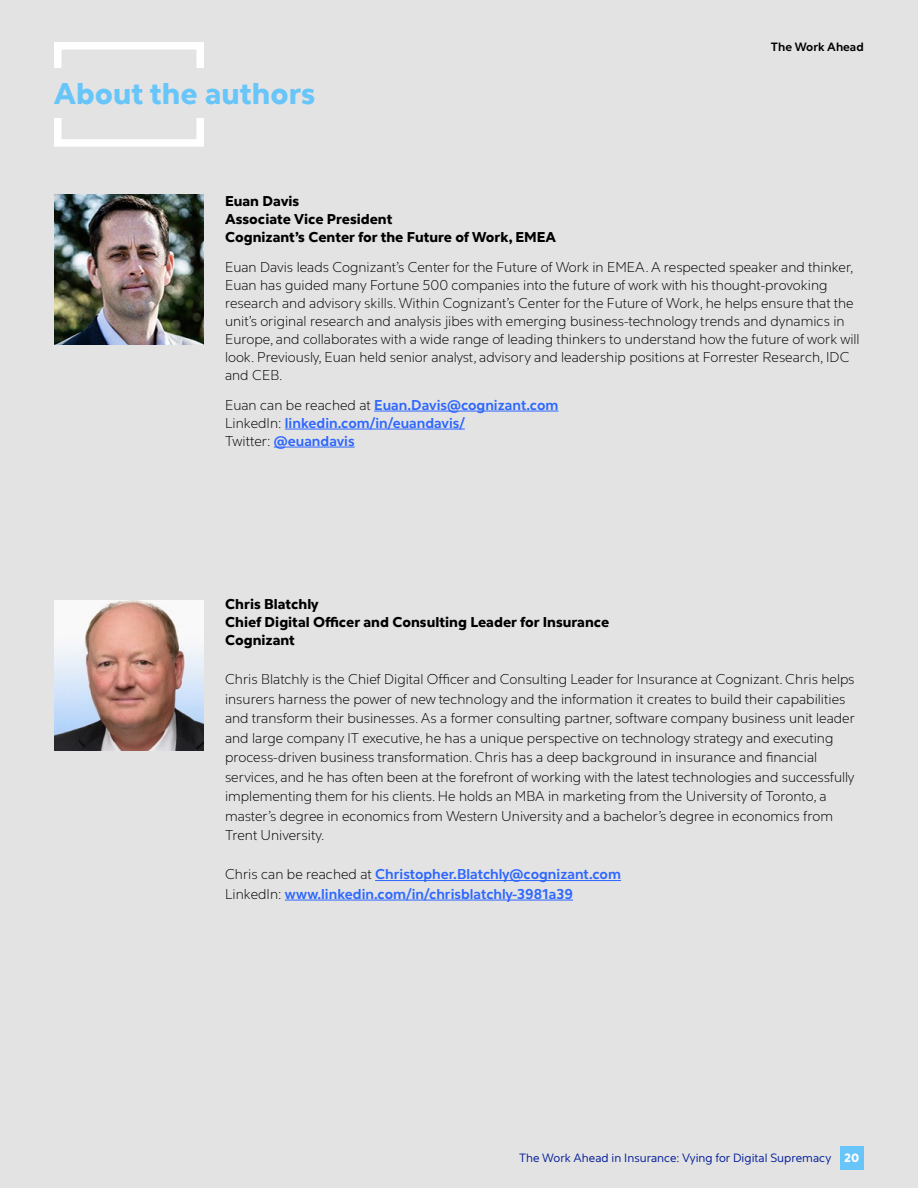
<style>
.page{position:relative;width:918px;height:1188px;background:#e3e3e3}
.page>*{position:absolute;margin:0;border:0;box-sizing:border-box;transform-origin:0 0}
.t1{font:800 30px "Cognizant Sans";color:#67c5f9}
.t2{font:300 14.25px/19.5px "Cognizant Sans";color:#000}
.t3{font:700 14.25px/18px "Cognizant Sans";color:#2d67ff}
.t4{font:800 14.25px/18px "Cognizant Sans";color:#000}
.t5{font:12px "Cognizant Sans";color:#031c99}
.t6{font:700 12px "Cognizant Sans";color:#000}
.s1{font-weight:300;color:#000}
.s2{font-weight:800;color:#fff}
</style>
<div class="page">
<hr style="left:374px;top:411px;width:184px;height:1px;background:#2d67ff">
<hr style="left:285px;top:429px;width:180px;height:1px;background:#2d67ff">
<hr style="left:274px;top:447px;width:81px;height:1px;background:#2d67ff">
<hr style="left:375px;top:880px;width:246px;height:1px;background:#2d67ff">
<hr style="left:285px;top:900px;width:288px;height:1px;background:#2d67ff">
<div style="left:54px;top:42px;width:150px;height:105px;border:8px solid #fff"></div>
<div style="left:0;top:68px;width:369px;height:50px;background:#e3e3e3"></div>
<img style="left:54px;top:195px;width:150px;height:150px">
<img style="left:54px;top:600px;width:150px;height:150px">
<div style="left:840px;top:1146px;width:24px;height:24px;background:#67c5f9"></div>
<h1 class="t1" style="left:54px;top:74px;width:263px">About the authors</h1>
<p class="t6" style="left:771px;top:39px;width:94px">The Work Ahead</p>
<p class="t4" style="left:225px;top:192px;width:333px">Euan Davis<br>Associate Vice President<br>Cognizant’s Center for the Future of Work, EMEA</p>
<p class="t2" style="left:225px;top:258px;width:636px;line-height:18px">Euan Davis leads Cognizant’s Center for the Future of Work in EMEA. A respected speaker and thinker, Euan has guided many Fortune 500 companies into the future of work with his thought-provoking research and advisory skills. Within Cognizant’s Center for the Future of Work, he helps ensure that the unit’s original research and analysis jibes with emerging business-technology trends and dynamics in Europe, and collaborates with a wide range of leading thinkers to understand how the future of work will look. Previously, Euan held senior analyst, advisory and leadership positions at Forrester Research, IDC and CEB.</p>
<p class="t3" style="left:225px;top:396px;width:335px"><span class="s1">Euan can be reached at</span> Euan.Davis@cognizant.com<br><span class="s1">LinkedIn:</span> linkedin.com/in/euandavis/<br><span class="s1">Twitter:</span> @euandavis</p>
<p class="t4" style="left:225px;top:595px;width:386px">Chris Blatchly<br>Chief Digital Officer and Consulting Leader for Insurance<br>Cognizant</p>
<p class="t2" style="left:225px;top:670px;width:631px">Chris Blatchly is the Chief Digital Officer and Consulting Leader for Insurance at Cognizant. Chris helps insurers harness the power of new technology and the information it creates to build their capabilities and transform their businesses. As a former consulting partner, software company business unit leader and large company IT executive, he has a unique perspective on technology strategy and executing process-driven business transformation. Chris has a deep background in insurance and financial services, and he has often been at the forefront of working with the latest technologies and successfully implementing them for his clients. He holds an MBA in marketing from the University of Toronto, a master’s degree in economics from Western University and a bachelor’s degree in economics from Trent University.</p>
<p class="t3" style="left:225px;top:864px;width:398px;line-height:19.5px"><span class="s1">Chris can be reached at</span> Christopher.Blatchly@cognizant.com<br><span class="s1">LinkedIn:</span> www.linkedin.com/in/chrisblatchly-3981a39</p>
<p class="t5" style="left:519px;top:1151px;width:342px">The Work Ahead in Insurance: Vying for Digital Supremacy <span class="s2">20</span></p>
</div>
